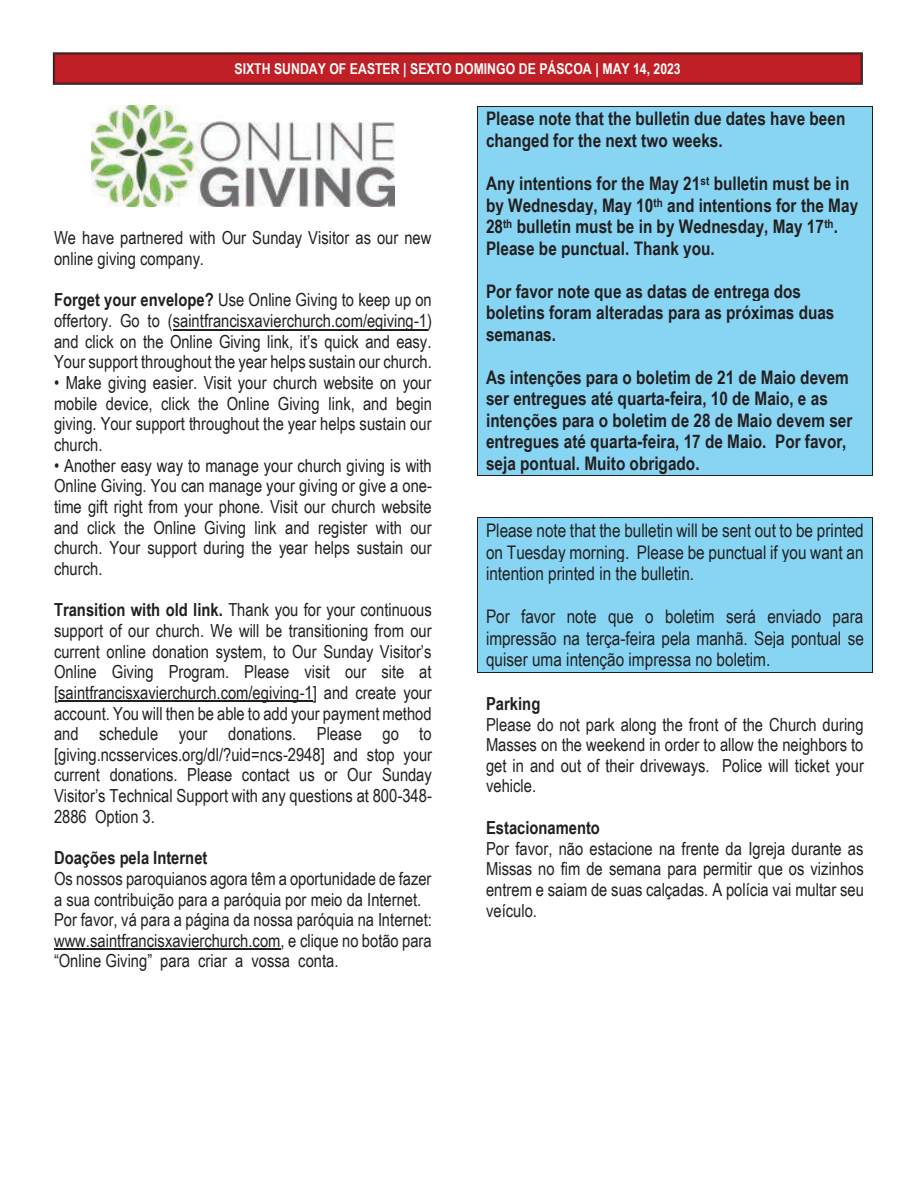
<style>
.page{position:relative;width:918px;height:1188px;background:#fff}
.page>*{position:absolute;margin:0;border:0;box-sizing:border-box;transform-origin:0 0}
.t1{font:700 18.75px/21.6px "Arial Narrow";color:#231f20}
.t2{font:18.75px/21.5px "Arial Narrow";color:#231f20;text-align:justify}
.t3{font:18px/20.7px "Arial Narrow";color:#231f20;text-align:justify}
.t4{font:700 18px "Arial Narrow";color:#231f20}
.t5{font:700 15px "Arial Narrow";color:#fff}
.s1{font-weight:700}
</style>
<div class="page">
<svg style="left:53px;top:52px;width:810px;height:33px;background:#ae2327"></svg>
<hr style="left:173px;top:329px;width:254px;height:1px;background:#231f20">
<hr style="left:58px;top:701px;width:255px;height:1px;background:#231f20">
<hr style="left:54px;top:949px;width:226px;height:1px;background:#231f20">
<div style="left:478px;top:106px;width:394px;height:23px;background:#87d5f3"></div>
<hr style="left:477px;top:106px;width:396px;height:1px;background:#231f20">
<div style="left:478px;top:129px;width:394px;height:22px;background:#87d5f3"></div>
<div style="left:478px;top:151px;width:394px;height:21px;background:#87d5f3"></div>
<div style="left:478px;top:172px;width:394px;height:22px;background:#87d5f3"></div>
<div style="left:478px;top:194px;width:394px;height:21px;background:#87d5f3"></div>
<div style="left:478px;top:215px;width:394px;height:22px;background:#87d5f3"></div>
<div style="left:478px;top:237px;width:394px;height:22px;background:#87d5f3"></div>
<div style="left:478px;top:259px;width:394px;height:21px;background:#87d5f3"></div>
<div style="left:478px;top:280px;width:394px;height:22px;background:#87d5f3"></div>
<div style="left:478px;top:302px;width:394px;height:21px;background:#87d5f3"></div>
<div style="left:478px;top:323px;width:394px;height:22px;background:#87d5f3"></div>
<div style="left:478px;top:345px;width:394px;height:21px;background:#87d5f3"></div>
<div style="left:478px;top:366px;width:394px;height:22px;background:#87d5f3"></div>
<div style="left:478px;top:388px;width:394px;height:21px;background:#87d5f3"></div>
<div style="left:478px;top:409px;width:394px;height:22px;background:#87d5f3"></div>
<div style="left:478px;top:431px;width:394px;height:21px;background:#87d5f3"></div>
<div style="left:478px;top:452px;width:394px;height:23px;background:#87d5f3"></div>
<hr style="left:477px;top:475px;width:396px;height:1px;background:#231f20">
<svg style="left:477px;top:107px;width:1px;height:368px"></svg>
<svg style="left:872px;top:107px;width:1px;height:368px"></svg>
<div style="left:478px;top:518px;width:394px;height:23px;background:#87d5f3"></div>
<hr style="left:477px;top:517px;width:396px;height:1px;background:#231f20">
<div style="left:478px;top:541px;width:394px;height:22px;background:#87d5f3"></div>
<div style="left:478px;top:563px;width:394px;height:21px;background:#87d5f3"></div>
<div style="left:478px;top:584px;width:394px;height:22px;background:#87d5f3"></div>
<div style="left:478px;top:606px;width:394px;height:21px;background:#87d5f3"></div>
<div style="left:478px;top:627px;width:394px;height:22px;background:#87d5f3"></div>
<div style="left:478px;top:649px;width:394px;height:23px;background:#87d5f3"></div>
<hr style="left:477px;top:672px;width:396px;height:1px;background:#231f20">
<svg style="left:477px;top:518px;width:1px;height:154px"></svg>
<svg style="left:872px;top:518px;width:1px;height:154px"></svg>
<img style="left:91px;top:106px;width:303px;height:101px">
<p class="t5" style="left:235px;top:60px;width:448px">SIXTH SUNDAY OF EASTER | SEXTO DOMINGO DE PÁSCOA | MAY 14, 2023</p>
<p class="t3" style="left:54px;top:228px;width:379px">We have partnered with Our Sunday Visitor as our new online giving company.</p>
<p class="t3" style="left:54px;top:290px;width:380px"><span class="s1">Forget your envelope?</span> Use Online Giving to keep up on offertory. Go to (saintfrancisxavierchurch.com/egiving-1) and click on the Online Giving link, it’s quick and easy.<br>Your support throughout the year helps sustain our church.</p>
<p class="t3" style="left:54px;top:372px;width:380px">• Make giving easier. Visit your church website on your mobile device, click the Online Giving link, and begin giving. Your support throughout the year helps sustain our church.</p>
<p class="t3" style="left:54px;top:455px;width:380px">• Another easy way to manage your church giving is with Online Giving. You can manage your giving or give a one&shy;time gift right from your phone. Visit our church website and click the Online Giving link and register with our church. Your support during the year helps sustain our church.</p>
<p class="t3" style="left:54px;top:599px;width:380px"><span class="s1">Transition with old link.</span> Thank you for your continuous support of our church. We will be transitioning from our current online donation system, to Our Sunday Visitor’s Online Giving Program. Please visit our site at [saintfrancisxavierchurch.com/egiving-1] and create your account. You will then be able to add your payment method and schedule your donations. Please go to [giving.ncsservices.org/dl/?uid=ncs-2948] and stop your current donations. Please contact us or Our Sunday Visitor’s Technical Support with any questions at 800-348- 2886 Option 3.</p>
<p class="t4" style="left:54px;top:847px;width:155px">Doações pela Internet</p>
<p class="t3" style="left:54px;top:868px;width:380px;text-align:left">Os nossos paroquianos agora têm a oportunidade de fazer a sua contribuição para a paróquia por meio da Internet.<br>Por favor, vá para a página da nossa paróquia na Internet: www.saintfrancisxavierchurch.com, e clique no botão para “Online Giving” para criar a vossa conta.</p>
<p class="t1" style="left:486px;top:108px;width:361px">Please note that the bulletin due dates have been changed for the next two weeks.</p>
<p class="t1" style="left:486px;top:172px;width:374px">Any intentions for the May 21<sup>st</sup> bulletin must be in by Wednesday, May 10<sup>th</sup> and intentions for the May 28<sup>th</sup> bulletin must be in by Wednesday, May 17<sup>th</sup>.<br>Please be punctual. Thank you.</p>
<p class="t1" style="left:486px;top:280px;width:350px">Por favor note que as datas de entrega dos boletins foram alteradas para as próximas duas semanas.</p>
<p class="t1" style="left:486px;top:366px;width:368px">As intenções para o boletim de 21 de Maio devem ser entregues até quarta-feira, 10 de Maio, e as intenções para o boletim de 28 de Maio devem ser entregues até quarta-feira, 17 de Maio. Por favor, seja pontual. Muito obrigado.</p>
<p class="t2" style="left:486px;top:520px;width:379px">Please note that the bulletin will be sent out to be printed on Tuesday morning. Please be punctual if you want an intention printed in the bulletin.</p>
<p class="t2" style="left:486px;top:605px;width:379px">Por favor note que o boletim será enviado para impressão na terça-feira pela manhã. Seja pontual se quiser uma intenção impressa no boletim.</p>
<p class="t4" style="left:486px;top:693px;width:56px">Parking</p>
<p class="t3" style="left:486px;top:714px;width:379px">Please do not park along the front of the Church during Masses on the weekend in order to allow the neighbors to get in and out of their driveways. Police will ticket your vehicle.</p>
<p class="t4" style="left:486px;top:817px;width:115px">Estacionamento</p>
<p class="t3" style="left:486px;top:838px;width:379px">Por favor, não estacione na frente da Igreja durante as Missas no fim de semana para permitir que os vizinhos entrem e saiam de suas calçadas. A polícia vai multar seu veículo.</p>
</div>
